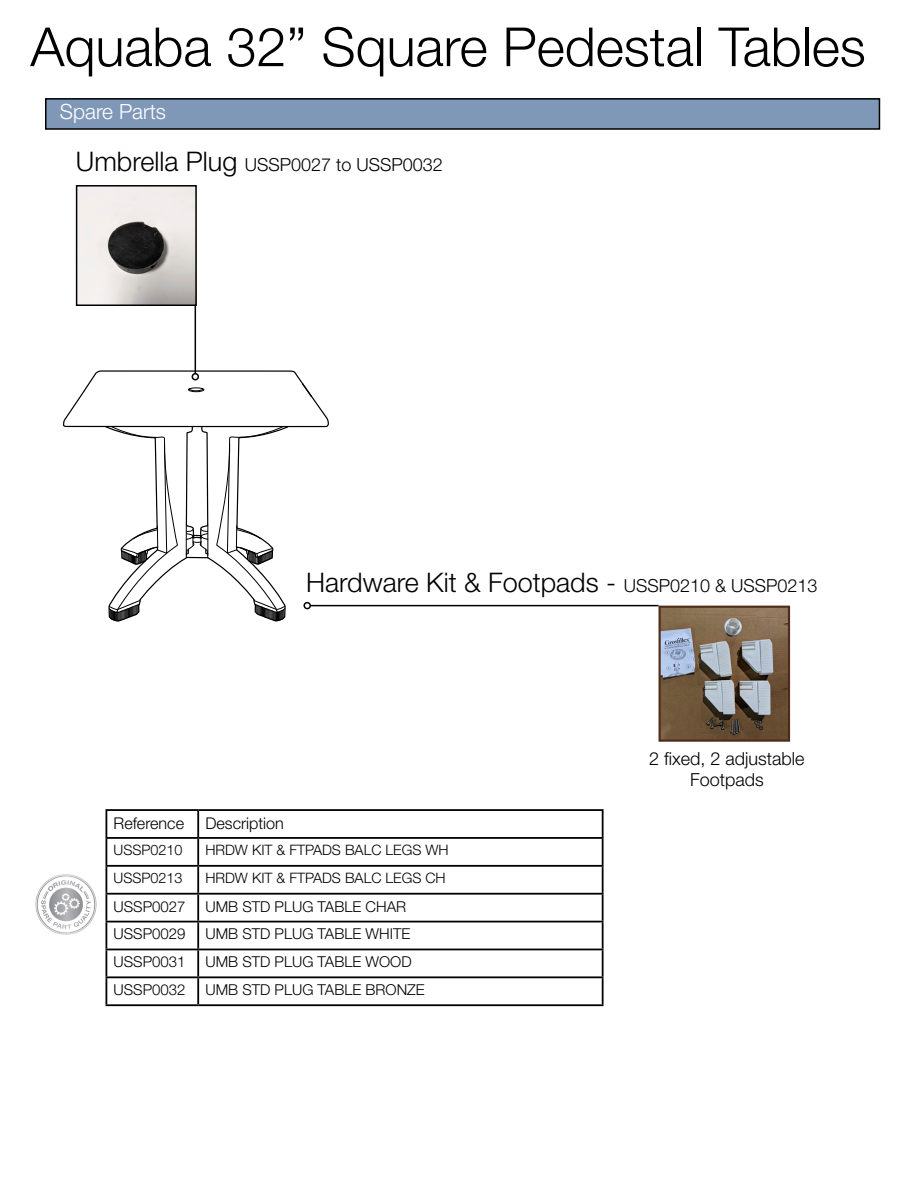
<style>
.page{position:relative;width:918px;height:1188px;background:#fff}
.page>*{position:absolute;margin:0;border:0;box-sizing:border-box;transform-origin:0 0}
.t1{font:300 54px "Helvetica Neue LT Std";color:#000}
.t2{font:300 27px "Helvetica Neue LT Std";color:#000}
.t3{font:300 21px "Helvetica Neue LT Std";color:#fff}
.t4{font:300 18px "Helvetica Neue LT Std";color:#000}
.t5{font:300 16.2px "Helvetica Neue LT Std";color:#000}
.t6{font:300 15px "Helvetica Neue LT Std";color:#000}
.t7{font:300 14.4px "Helvetica Neue LT Std";color:#000}
.s1{font-size:27px}
.s2{font-size:18px}
</style>
<div class="page">
<div style="left:46px;top:99px;width:833px;height:30px;background:#7f98b7"></div>
<div style="left:45px;top:98px;width:835px;height:32px;border:2px solid #000"></div>
<img style="left:35px;top:874px;width:62px;height:61px">
<hr style="left:106px;top:809px;width:92px;height:2px;background:#000">
<hr style="left:198px;top:809px;width:406px;height:2px;background:#000">
<hr style="left:197px;top:811px;width:2px;height:26px;background:#000">
<hr style="left:602px;top:811px;width:2px;height:26px;background:#000">
<hr style="left:106px;top:837px;width:92px;height:2px;background:#000">
<hr style="left:198px;top:837px;width:406px;height:2px;background:#000">
<hr style="left:197px;top:839px;width:2px;height:26px;background:#000">
<hr style="left:602px;top:839px;width:2px;height:26px;background:#000">
<hr style="left:106px;top:865px;width:92px;height:2px;background:#000">
<hr style="left:198px;top:865px;width:406px;height:2px;background:#000">
<hr style="left:197px;top:867px;width:2px;height:26px;background:#000">
<hr style="left:602px;top:867px;width:2px;height:26px;background:#000">
<hr style="left:106px;top:893px;width:92px;height:2px;background:#000">
<hr style="left:198px;top:893px;width:406px;height:2px;background:#000">
<hr style="left:197px;top:895px;width:2px;height:26px;background:#000">
<hr style="left:602px;top:895px;width:2px;height:26px;background:#000">
<hr style="left:106px;top:921px;width:92px;height:1px;background:#000">
<hr style="left:198px;top:921px;width:406px;height:1px;background:#000">
<hr style="left:197px;top:922px;width:2px;height:27px;background:#000">
<hr style="left:602px;top:922px;width:2px;height:27px;background:#000">
<hr style="left:106px;top:949px;width:92px;height:1px;background:#000">
<hr style="left:198px;top:949px;width:406px;height:1px;background:#000">
<hr style="left:197px;top:950px;width:2px;height:26px;background:#000">
<hr style="left:602px;top:950px;width:2px;height:26px;background:#000">
<hr style="left:106px;top:976px;width:92px;height:2px;background:#000">
<svg style="left:106px;top:811px;width:1px;height:193px"></svg>
<hr style="left:198px;top:976px;width:406px;height:2px;background:#000">
<hr style="left:197px;top:978px;width:2px;height:26px;background:#000">
<hr style="left:602px;top:978px;width:2px;height:26px;background:#000">
<hr style="left:106px;top:1004px;width:92px;height:2px;background:#000">
<hr style="left:198px;top:1004px;width:406px;height:2px;background:#000">
<hr style="left:195px;top:260px;width:1px;height:114px;background:#000">
<img style="left:79px;top:188px;width:115px;height:115px">
<div style="left:76px;top:185px;width:121px;height:121px;border:2px solid #000"></div>
<hr style="left:310px;top:605px;width:349px;height:1px;background:#000">
<img style="left:662px;top:609px;width:125px;height:130px">
<div style="left:659px;top:606px;width:131px;height:136px;border:2px solid #4e2c17"></div>
<svg style="left:63px;top:370px;width:266px;height:252px"></svg>
<p class="t1" style="left:30px;top:14px;width:837px">Aquaba 32” Square Pedestal Tables</p>
<p class="t3" style="left:60px;top:99px;width:108px">Spare Parts</p>
<p class="t4" style="left:76px;top:154px;width:369px"><span class="s1">Umbrella Plug</span> USSP0027 to USSP0032</p>
<p class="t2" style="left:306px;top:566px;width:513px">Hardware Kit &amp; Footpads - <span class="s2">USSP0210 &amp; USSP0213</span></p>
<p class="t5" style="left:114px;top:813px;width:72px">Reference</p>
<p class="t5" style="left:205px;top:813px;width:80px">Description</p>
<p class="t7" style="left:114px;top:841px;width:71px">USSP0210</p>
<p class="t7" style="left:205px;top:841px;width:245px">HRDW KIT &amp; FTPADS BALC LEGS WH</p>
<p class="t7" style="left:114px;top:869px;width:71px">USSP0213</p>
<p class="t7" style="left:205px;top:869px;width:242px">HRDW KIT &amp; FTPADS BALC LEGS CH</p>
<p class="t6" style="left:114px;top:897px;width:73px">USSP0027</p>
<p class="t6" style="left:205px;top:897px;width:202px">UMB STD PLUG TABLE CHAR</p>
<p class="t6" style="left:114px;top:925px;width:73px">USSP0029</p>
<p class="t6" style="left:205px;top:925px;width:206px">UMB STD PLUG TABLE WHITE</p>
<p class="t6" style="left:114px;top:953px;width:73px">USSP0031</p>
<p class="t6" style="left:205px;top:953px;width:208px">UMB STD PLUG TABLE WOOD</p>
<p class="t6" style="left:114px;top:981px;width:73px">USSP0032</p>
<p class="t6" style="left:205px;top:981px;width:221px">UMB STD PLUG TABLE BRONZE</p>
<p class="t4" style="left:649px;top:747px;width:157px">2 fixed, 2 adjustable</p>
<p class="t4" style="left:690px;top:769px;width:75px">Footpads</p>
</div>
